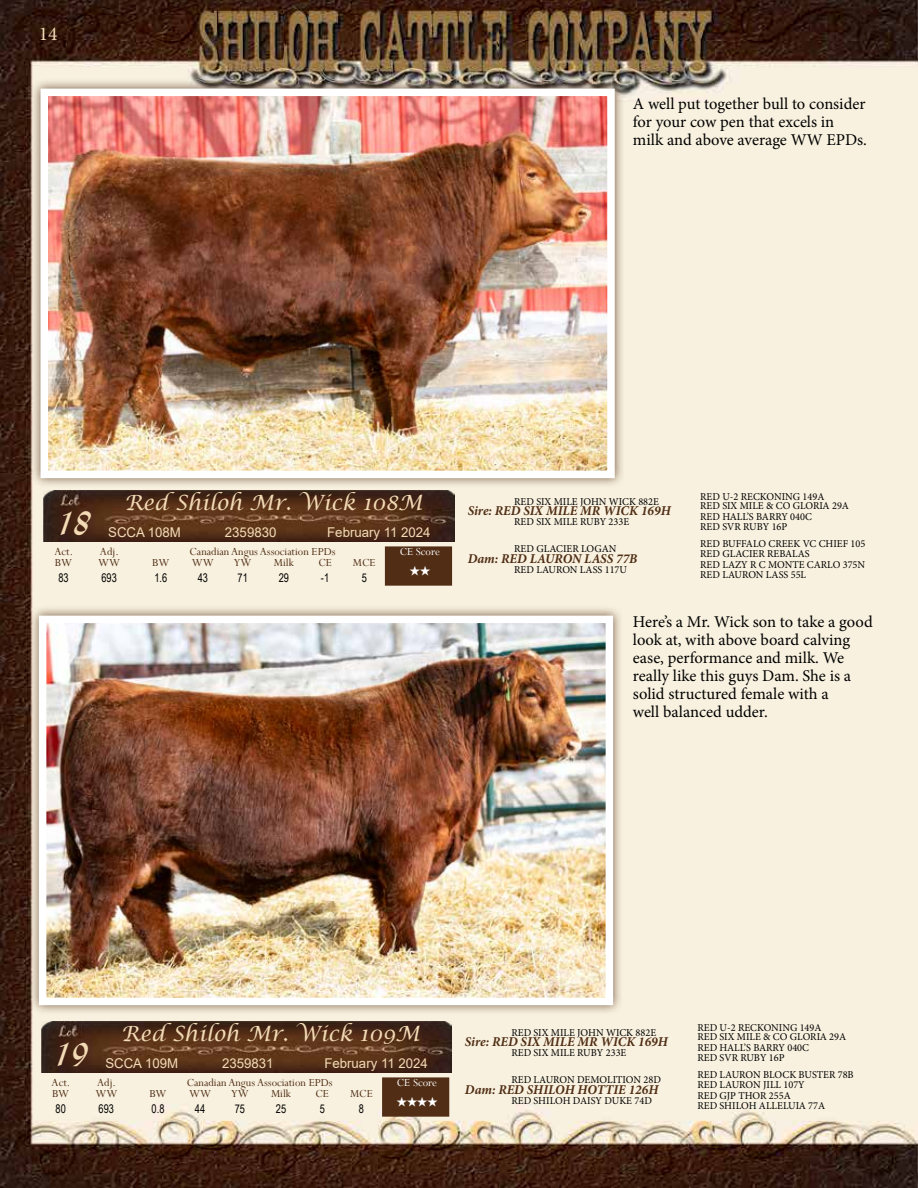
<style>
.page{position:relative;width:918px;height:1188px;background:#fff}
.page>*{position:absolute;margin:0;border:0;box-sizing:border-box;transform-origin:0 0}
.t1{font:37.5px "Lydian Cursive BT";color:#f3dbb6;scale:.89 1}
.t2{font:italic 21px "Lucida Calligraphy";color:#f3dbb6}
.t3{font:19.5px "Minion Pro";color:#f3dbb6}
.t4{font:16.5px/18px "Minion Pro";color:#000}
.t5{font:italic 700 13.5px "Minion Pro";color:#502d14}
.t6{font:13.5px "Arial";color:#f3dbb6}
.t7{font:12px "Perpetua";color:#502d14}
.t8{font:12px "Arial Narrow";color:#000;scale:.94 1}
.t9{font:12px "Perpetua";color:#fff}
.t10{font:10.5px/16.6px "Minion Pro";color:#000}
</style>
<div class="page">
<img style="left:0;top:0;width:918px;height:1188px">
<div style="left:29px;top:605px;width:594px;height:410px;background:#502d14;opacity:.75"></div>
<img style="left:48px;top:625px;width:556px;height:371px">
<div style="left:39px;top:616px;width:574px;height:389px;border:8px solid #fff"></div>
<img style="left:41px;top:1021px;width:411px;height:52px">
<div style="left:30px;top:78px;width:595px;height:410px;background:#502d14;opacity:.75"></div>
<img style="left:49px;top:98px;width:557px;height:371px">
<div style="left:40px;top:89px;width:575px;height:389px;border:8px solid #fff"></div>
<img style="left:44px;top:490px;width:410px;height:52px">
<div style="left:382px;top:1077px;width:67px;height:40px;background:#502d14"></div>
<div style="left:385px;top:546px;width:67px;height:40px;background:#502d14"></div>
<h3 class="t3" style="left:39px;top:21px;width:20px">14</h3>
<h3 class="t4" style="left:633px;top:95px;width:236px">A well put together bull to consider for your cow pen that excels in milk and above average WW EPDs.</h3>
<h1 class="t1" style="left:57px;top:498px;width:41px">18</h1>
<h2 class="t2" style="left:124px;top:490px;width:300px">Red Shiloh Mr. Wick 108M</h2>
<p class="t6" style="left:108px;top:523px;width:74px">SCCA 108M</p>
<p class="t6" style="left:225px;top:523px;width:53px">2359830</p>
<p class="t6" style="left:327px;top:523px;width:105px">February 11 2024</p>
<p class="t7" style="left:54px;top:544px;width:20px">Act.</p>
<p class="t7" style="left:100px;top:544px;width:20px">Adj.</p>
<p class="t7" style="left:190px;top:544px;width:147px">Canadian Angus Association EPDs</p>
<p class="t9" style="left:400px;top:544px;width:42px">CE Score</p>
<p class="t7" style="left:55px;top:555px;width:19px">BW</p>
<p class="t7" style="left:98px;top:555px;width:24px">WW</p>
<p class="t7" style="left:152px;top:555px;width:19px">BW</p>
<p class="t7" style="left:192px;top:555px;width:24px">WW</p>
<p class="t7" style="left:234px;top:555px;width:19px">YW</p>
<p class="t7" style="left:274px;top:555px;width:22px">Milk</p>
<p class="t7" style="left:318px;top:555px;width:15px">CE</p>
<p class="t7" style="left:353px;top:555px;width:24px">MCE</p>
<p class="t8" style="left:58px;top:569px;width:12px">83</p>
<p class="t8" style="left:101px;top:569px;width:18px">693</p>
<p class="t8" style="left:154px;top:569px;width:15px">1.6</p>
<p class="t8" style="left:198px;top:569px;width:12px">43</p>
<p class="t8" style="left:238px;top:569px;width:12px">71</p>
<p class="t8" style="left:279px;top:569px;width:12px">29</p>
<p class="t8" style="left:321px;top:569px;width:10px">-1</p>
<p class="t8" style="left:362px;top:569px;width:7px">5</p>
<p class="t10" style="left:700px;top:488px;width:126px">RED U-2 RECKONING 149A</p>
<p class="t10" style="left:514px;top:493px;width:146px">RED SIX MILE JOHN WICK 882E</p>
<p class="t10" style="left:700px;top:498px;width:150px">RED SIX MILE &amp; CO GLORIA 29A</p>
<p class="t5" style="left:468px;top:502px;width:205px">Sire: RED SIX MILE MR WICK 169H</p>
<p class="t10" style="left:700px;top:509px;width:113px">RED HALL’S BARRY 040C</p>
<p class="t10" style="left:514px;top:514px;width:117px">RED SIX MILE RUBY 233E</p>
<p class="t10" style="left:700px;top:519px;width:167px">RED SVR RUBY 16P<br>RED BUFFALO CREEK VC CHIEF 105</p>
<p class="t10" style="left:514px;top:540px;width:104px">RED GLACIER LOGAN</p>
<p class="t10" style="left:700px;top:545px;width:111px">RED GLACIER REBALAS</p>
<p class="t5" style="left:468px;top:549px;width:171px">Dam: RED LAURON LASS 77B</p>
<p class="t10" style="left:700px;top:556px;width:166px">RED LAZY R C MONTE CARLO 375N</p>
<p class="t10" style="left:514px;top:561px;width:114px">RED LAURON LASS 117U</p>
<p class="t10" style="left:700px;top:566px;width:107px">RED LAURON LASS 55L</p>
<h3 class="t4" style="left:633px;top:612px;width:241px">Here’s a Mr. Wick son to take a good look at, with above board calving ease, performance and milk. We really like this guys Dam. She is a solid structured female with a<br>well balanced udder.</h3>
<h1 class="t1" style="left:55px;top:1029px;width:41px">19</h1>
<h2 class="t2" style="left:121px;top:1021px;width:300px">Red Shiloh Mr. Wick 109M</h2>
<p class="t6" style="left:105px;top:1054px;width:74px">SCCA 109M</p>
<p class="t6" style="left:222px;top:1054px;width:53px">2359831</p>
<p class="t6" style="left:324px;top:1054px;width:105px">February 11 2024</p>
<p class="t7" style="left:52px;top:1075px;width:20px">Act.</p>
<p class="t7" style="left:97px;top:1075px;width:20px">Adj.</p>
<p class="t7" style="left:187px;top:1075px;width:147px">Canadian Angus Association EPDs</p>
<p class="t9" style="left:397px;top:1075px;width:42px">CE Score</p>
<p class="t7" style="left:52px;top:1086px;width:19px">BW</p>
<p class="t7" style="left:95px;top:1086px;width:24px">WW</p>
<p class="t7" style="left:149px;top:1086px;width:19px">BW</p>
<p class="t7" style="left:189px;top:1086px;width:24px">WW</p>
<p class="t7" style="left:231px;top:1086px;width:19px">YW</p>
<p class="t7" style="left:271px;top:1086px;width:22px">Milk</p>
<p class="t7" style="left:316px;top:1086px;width:15px">CE</p>
<p class="t7" style="left:350px;top:1086px;width:24px">MCE</p>
<p class="t8" style="left:56px;top:1100px;width:12px">80</p>
<p class="t8" style="left:99px;top:1100px;width:18px">693</p>
<p class="t8" style="left:152px;top:1100px;width:15px">0.8</p>
<p class="t8" style="left:195px;top:1100px;width:12px">44</p>
<p class="t8" style="left:235px;top:1100px;width:12px">75</p>
<p class="t8" style="left:276px;top:1100px;width:12px">25</p>
<p class="t8" style="left:320px;top:1100px;width:7px">5</p>
<p class="t8" style="left:359px;top:1100px;width:7px">8</p>
<p class="t10" style="left:697px;top:1019px;width:126px">RED U-2 RECKONING 149A</p>
<p class="t10" style="left:511px;top:1024px;width:146px">RED SIX MILE JOHN WICK 882E</p>
<p class="t10" style="left:697px;top:1029px;width:150px">RED SIX MILE &amp; CO GLORIA 29A</p>
<p class="t5" style="left:465px;top:1033px;width:205px">Sire: RED SIX MILE MR WICK 169H</p>
<p class="t10" style="left:697px;top:1040px;width:113px">RED HALL’S BARRY 040C</p>
<p class="t10" style="left:511px;top:1045px;width:117px">RED SIX MILE RUBY 233E</p>
<p class="t10" style="left:697px;top:1050px;width:158px">RED SVR RUBY 16P<br>RED LAURON BLOCK BUSTER 78B</p>
<p class="t10" style="left:511px;top:1071px;width:151px">RED LAURON DEMOLITION 28D</p>
<p class="t10" style="left:697px;top:1076px;width:109px">RED LAURON JILL 107Y</p>
<p class="t5" style="left:465px;top:1080px;width:195px">Dam: RED SHILOH HOTTIE 126H</p>
<p class="t10" style="left:697px;top:1087px;width:95px">RED GJP THOR 255A</p>
<p class="t10" style="left:511px;top:1092px;width:142px">RED SHILOH DAISY DUKE 74D</p>
<p class="t10" style="left:697px;top:1097px;width:129px">RED SHILOH ALLELUIA 77A</p>
</div>
